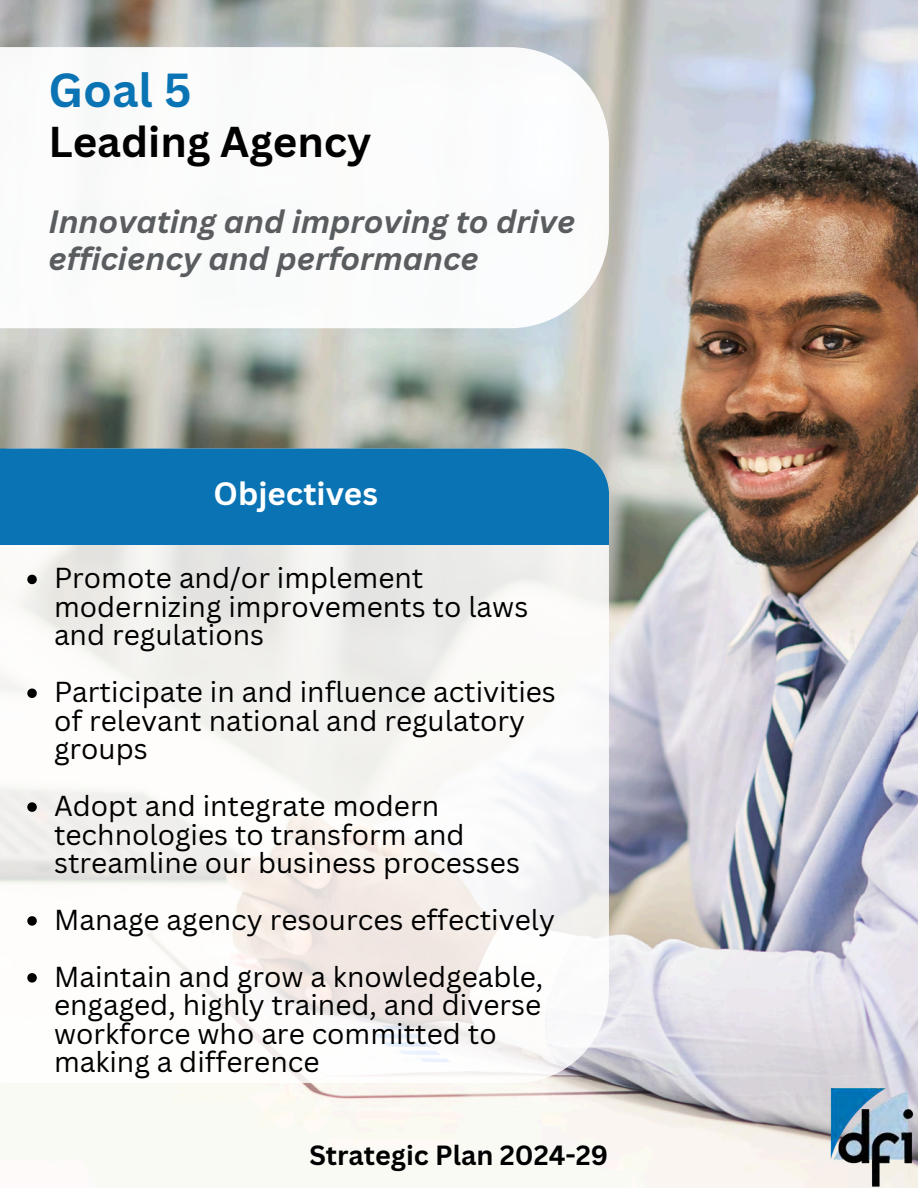
<style>
.page{position:relative;width:918px;height:1188px;background:#fff}
.page>*{position:absolute;margin:0;border:0;box-sizing:border-box;transform-origin:0 0}
.t1{font:700 46.5px "Canva Sans";color:#0a73b3}
.t2{font:700 42px "Canva Sans";color:#000}
.t3{font:italic 700 31.5px/37.2px "Canva Sans";color:#5a5d5f}
.t4{font:700 31.5px "Canva Sans";color:#fff}
.t5{font:28.05px/28.5px "Canva Sans";color:#000}
.t6{font:700 27px "Canva Sans";color:#000}
</style>
<div class="page">
<img style="left:0;top:0;width:918px;height:1188px">
<svg style="left:0;top:47px;width:609px;height:281px"></svg>
<svg style="left:0;top:544px;width:609px;height:539px;fill:#f8f6f5"></svg>
<img style="left:826px;top:1083px;width:92px;height:105px">
<div style="left:0;top:449px;width:609px;height:49px;background:#0a73b3"></div>
<div style="left:0;top:498px;width:609px;height:46px;background:#0a73b3"></div>
<div style="left:583px;top:482px;width:26px;height:55px;background:#0a73b3;border-radius:13px"></div>
<svg style="left:27px;top:575px;width:10px;height:9px"></svg>
<svg style="left:27px;top:689px;width:10px;height:9px"></svg>
<svg style="left:27px;top:802px;width:10px;height:10px"></svg>
<svg style="left:27px;top:916px;width:10px;height:10px"></svg>
<svg style="left:27px;top:973px;width:10px;height:10px"></svg>
<h2 class="t1" style="left:48px;top:57px;width:145px">Goal 5</h2>
<h2 class="t2" style="left:48px;top:113px;width:325px">Leading Agency</h2>
<h2 class="t3" style="left:48px;top:202px;width:528px">Innovating and improving to drive efficiency and performance</h2>
<h1 class="t4" style="left:165px;top:472px;width:166px">Objectives</h1>
<p class="t4" style="left:214px;top:472px;width:166px">Objectives</p>
<p class="t5" style="left:54px;top:563px;width:476px">Promote and/or implement modernizing improvements to laws and regulations</p>
<p class="t5" style="left:54px;top:677px;width:503px">Participate in and influence activities of relevant national and regulatory groups</p>
<p class="t5" style="left:54px;top:791px;width:468px">Adopt and integrate modern technologies to transform and streamline our business processes</p>
<h3 class="t5" style="left:54px;top:905px;width:503px">Manage agency resources effectively</h3>
<p class="t5" style="left:54px;top:962px;width:491px">Maintain and grow a knowledgeable, engaged, highly trained, and diverse workforce who are committed to making a difference</p>
<p class="t6" style="left:309px;top:1137px;width:301px">Strategic Plan 2024-29</p>
</div>
